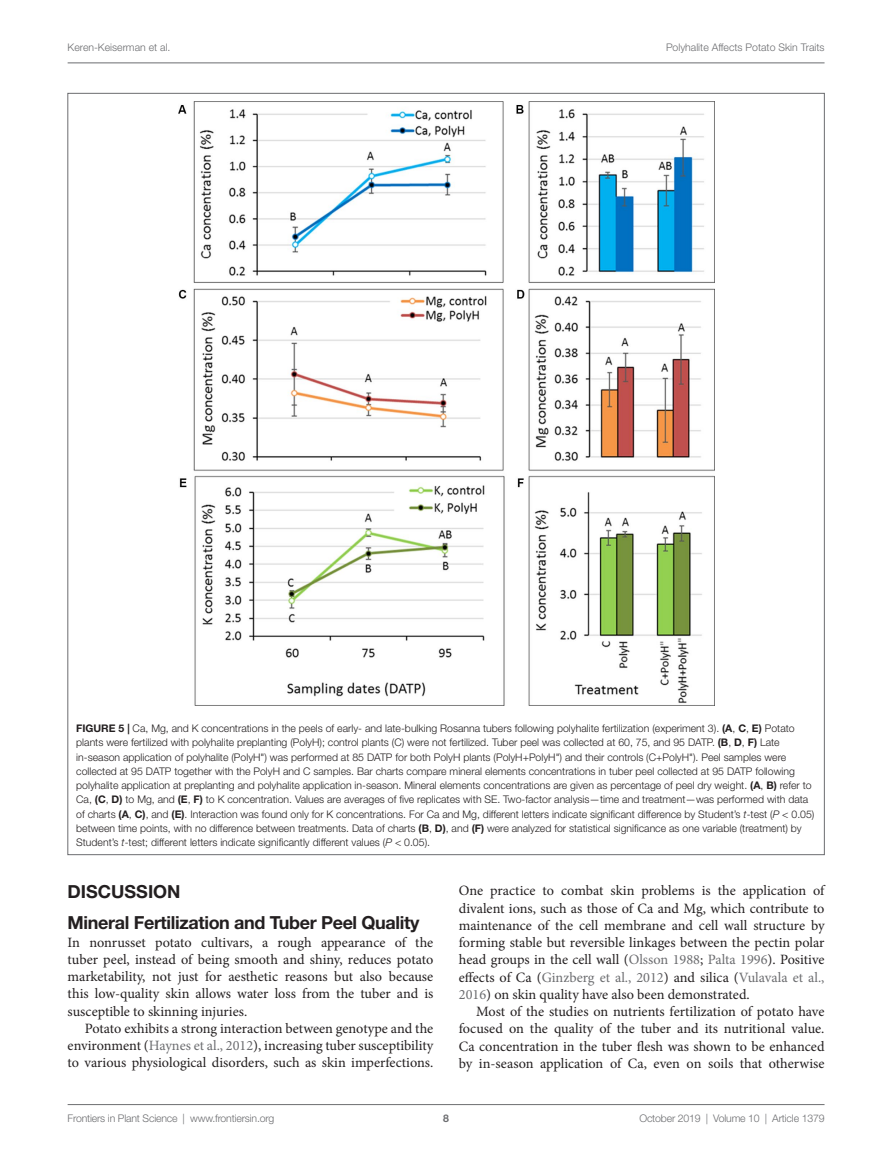
<style>
.page{position:relative;width:893px;height:1170px;background:#fff}
.page>*{position:absolute;margin:0;border:0;box-sizing:border-box;transform-origin:0 0}
._2{font:700 18px "Helvetica Neue LT Std";letter-spacing:-.02em;color:#231f20}
._1{font:700 18px "Helvetica Neue LT Std";color:#231f20}
.T{font:14.25px/17.2px "Minion Pro";color:#231f20;text-align:justify}
.T1{font:14.25px/17.2px "Minion Pro";color:#231f20;text-align:justify}
.FC{font:300 10.5px/14.2px "Helvetica Neue LT Std";color:#231f20}
.t1{font:300 10.5px "Helvetica Neue LT Std";letter-spacing:-.015em;color:#6c6d70}
.t2{font:700 10.5px "Helvetica Neue LT Std";color:#6c6d70}
.s1{font-weight:700}
.s2{font-style:italic}
.s3{color:#6c6d70}
</style>
<div class="page">
<hr style="left:68px;top:63px;width:756px;height:1px;background:#6c6d70">
<hr style="left:68px;top:1104px;width:756px;height:1px;background:#6c6d70">
<img style="left:178px;top:102px;width:536px;height:603px">
<p class="t1" style="left:68px;top:41px;width:104px">Keren-Keiserman et al.</p>
<p class="t1" style="left:666px;top:41px;width:160px">Polyhalite Affects Potato Skin Traits</p>
<p class="FC" style="left:76px;top:721px;width:740px"><span class="s1">FIGURE 5 |</span> Ca, Mg, and K concentrations in the peels of early- and late-bulking Rosanna tubers following polyhalite fertilization (experiment 3). <span class="s1">(A</span>, <span class="s1">C</span>, <span class="s1">E)</span> Potato plants were fertilized with polyhalite preplanting (PolyH); control plants (C) were not fertilized. Tuber peel was collected at 60, 75, and 95 DATP. <span class="s1">(B</span>, <span class="s1">D</span>, <span class="s1">F)</span> Late in-season application of polyhalite (PolyH") was performed at 85 DATP for both PolyH plants (PolyH+PolyH") and their controls (C+PolyH"). Peel samples were collected at 95 DATP together with the PolyH and C samples. Bar charts compare mineral elements concentrations in tuber peel collected at 95 DATP following polyhalite application at preplanting and polyhalite application in-season. Mineral elements concentrations are given as percentage of peel dry weight. <span class="s1">(A</span>, <span class="s1">B)</span> refer to Ca, <span class="s1">(C</span>, <span class="s1">D)</span> to Mg, and <span class="s1">(E</span>, <span class="s1">F)</span> to K concentration. Values are averages of five replicates with SE. Two-factor analysis—time and treatment—was performed with data of charts <span class="s1">(A</span>, <span class="s1">C)</span>, and <span class="s1">(E)</span>. Interaction was found only for K concentrations. For Ca and Mg, different letters indicate significant difference by Student’s <span class="s2">t</span>-test (<span class="s2">P</span> &lt; 0.05) between time points, with no difference between treatments. Data of charts <span class="s1">(B</span>, <span class="s1">D)</span>, and <span class="s1">(F)</span> were analyzed for statistical significance as one variable (treatment) by Student’s <span class="s2">t</span>-test; different letters indicate significantly different values (<span class="s2">P</span> &lt; 0.05).</p>
<p class="_1" style="left:68px;top:880px;width:115px">DISCUSSION</p>
<p class="_2" style="left:68px;top:911px;width:353px">Mineral Fertilization and Tuber Peel Quality</p>
<p class="T1" style="left:68px;top:933px;width:367px">In nonrusset potato cultivars, a rough appearance of the tuber peel, instead of being smooth and shiny, reduces potato marketability, not just for aesthetic reasons but also because this low-quality skin allows water loss from the tuber and is susceptible to skinning injuries.</p>
<p class="T" style="left:68px;top:1019px;width:367px;text-indent:17px">Potato exhibits a strong interaction between genotype and the environment (<span class="s3">Haynes et al., 2012</span>), increasing tuber susceptibility to various physiological disorders, such as skin imperfections.</p>
<p class="T" style="left:459px;top:882px;width:367px">One practice to combat skin problems is the application of divalent ions, such as those of Ca and Mg, which contribute to maintenance of the cell membrane and cell wall structure by forming stable but reversible linkages between the pectin polar head groups in the cell wall (<span class="s3">Olsson 1988</span>; <span class="s3">Palta 1996</span>). Positive effects of Ca (<span class="s3">Ginzberg et al., 2012</span>) and silica (<span class="s3">Vulavala et al., 2016</span>) on skin quality have also been demonstrated.</p>
<p class="T" style="left:459px;top:1002px;width:367px;text-indent:17px">Most of the studies on nutrients fertilization of potato have focused on the quality of the tuber and its nutritional value.<br>Ca concentration in the tuber flesh was shown to be enhanced by in-season application of Ca, even on soils that otherwise</p>
<p class="t1" style="left:68px;top:1111px;width:208px">Frontiers in Plant Science | www.frontiersin.org</p>
<p class="t1" style="left:639px;top:1111px;width:187px">October 2019 | Volume 10 | Article 1379</p>
<p class="t2" style="left:443px;top:1111px;width:7px">8</p>
</div>
